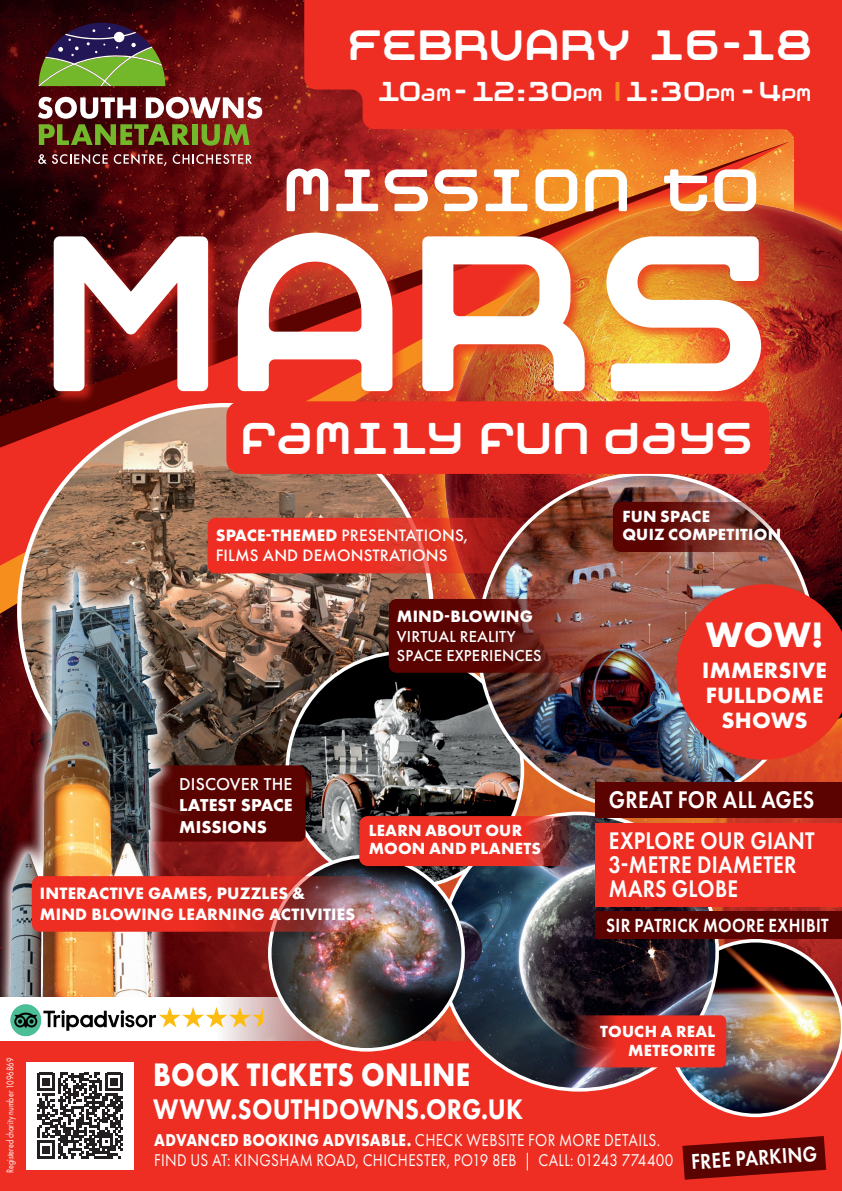
<style>
.page{position:relative;width:842px;height:1191px;background:#fff}
.page>*{position:absolute;margin:0;border:0;box-sizing:border-box;transform-origin:0 0}
.t1{font:233.2px "Moby Monospace";color:#fff}
.t2{font:63px "Moby Monospace";letter-spacing:-.14em;color:#fff}
.t3{font:47.4px "Moby Monospace";letter-spacing:-.14em;color:#fff}
.t4{font:45.2px "Moby Monospace";letter-spacing:-.14em;color:#fff}
.t5{font:700 36.6px "Futura PT";color:#fff}
.t6{font:700 33.8px "Futura PT";letter-spacing:.01em;color:#fff;scale:.86 1}
.t7{font:800 29.4px "Futura PT";letter-spacing:.01em;color:#fff;scale:.86 1}
.t8{font:29px "Moby Monospace";letter-spacing:-.175em;color:#fff}
.t9{font:600 25px/24.2px "Futura PT";letter-spacing:.01em;color:#fff;scale:.86 1}
.t10{font:700 23px/25.2px "Futura PT";letter-spacing:.01em;color:#fff;text-align:center}
.t11{font:600 22.2px "Futura PT";color:#fff;scale:.86 1}
.t12{font:600 19.8px "Futura PT";letter-spacing:.02em;color:#fff;scale:.86 1}
.t13{font:17.8px "Futura PT";letter-spacing:.025em;color:#fff;scale:.86 1}
.t14{font:700 17.8px/21.4px "Futura PT";letter-spacing:.01em;color:#fff;text-align:justify}
.t15{font:17.6px "Futura PT";letter-spacing:.025em;color:#fff;scale:.86 1}
.t16{font:700 17.2px/20.6px "Futura PT";letter-spacing:.01em;color:#fff}
.t17{font:500 17.2px/20.6px "Futura PT";letter-spacing:.01em;color:#fff}
.event_titles{font:700 16.8px/18.8px "Futura PT";letter-spacing:.01em;color:#fff}
.t18{font:500 16.4px/19.8px "Futura PT";letter-spacing:.01em;color:#fff}
.event_titles-2{font:10px "Futura PT";letter-spacing:.01em;color:#fff;scale:.8 1}
.s1{font-size:19.2px}
.s2{color:#f68e1e}
.s3{font-weight:700}
.s4{font-weight:500}
</style>
<div class="page">
<img style="left:0;top:0;width:842px;height:997px">
<svg style="left:0;top:142px;width:430px;height:437px;background:#6f1312"></svg>
<svg style="left:304px;top:0;width:538px;height:231px;background:#e43c23"></svg>
<img style="left:19px;top:405px;width:412px;height:412px;border-radius:206px">
<img style="left:287px;top:652px;width:235px;height:235px;border-radius:118px">
<div style="left:249px;top:765px;width:57px;height:76px;background:#5b0300"></div>
<img style="left:0;top:559px;width:249px;height:438px">
<img style="left:436px;top:189px;width:406px;height:568px">
<svg style="left:163px;top:997px;width:309px;height:44px"></svg>
<div style="left:0;top:1041px;width:842px;height:150px;background:#ee2e22"></div>
<img style="left:10px;top:1004px;width:146px;height:33px">
<svg style="left:159px;top:1007px;width:104px;height:20px"></svg>
<div style="left:52px;top:231px;width:722px;height:173px;background:#ee2e22;opacity:.7"></div>
<div style="left:26px;top:1062px;width:108px;height:107px;background:#fff"></div>
<svg style="left:37px;top:1072px;width:86px;height:86px"></svg>
<img style="left:441px;top:813px;width:276px;height:276px;border-radius:138px">
<img style="left:270px;top:856px;width:193px;height:193px;border-radius:97px">
<svg style="left:359px;top:816px;width:224px;height:50px;background:#d33128"></svg>
<img style="left:566px;top:939px;width:276px;height:178px">
<svg style="left:208px;top:518px;width:366px;height:55px;background:#e53023"></svg>
<img style="left:479px;top:474px;width:334px;height:335px">
<svg style="left:676px;top:584px;width:166px;height:175px;background:#db382d"></svg>
<svg style="left:682px;top:1136px;width:144px;height:43px"></svg>
<div style="left:226px;top:401px;width:544px;height:73px;background:#ee2e22;border-radius:14px"></div>
<svg style="left:389px;top:599px;width:213px;height:74px;background:#6a1913"></svg>
<svg style="left:613px;top:502px;width:198px;height:50px;background:#70201b"></svg>
<img style="left:32px;top:876px;width:366px;height:55px;border-radius:8px">
<div style="left:595px;top:823px;width:247px;height:83px;background:#ee2e22"></div>
<div style="left:595px;top:911px;width:247px;height:28px;background:#5b0300"></div>
<div style="left:595px;top:782px;width:247px;height:35px;background:#5b0300"></div>
<svg style="left:38px;top:154px;width:70px;height:10px"></svg>
<svg style="left:114px;top:154px;width:53px;height:12px"></svg>
<svg style="left:173px;top:154px;width:79px;height:10px"></svg>
<svg style="left:39px;top:23px;width:126px;height:63px;background:#59633f"></svg>
<svg style="left:38px;top:97px;width:224px;height:49px"></svg>
<p class="t4" style="left:343px;top:8px;width:474px">FEBRUARY 16-18</p>
<p class="t8" style="left:376px;top:68px;width:438px">10<span class="s1">AM</span>-12:30<span class="s1">PM</span> <span class="s2">|</span>1:30<span class="s1">PM</span>-4<span class="s1">PM</span></p>
<p class="t2" style="left:278px;top:140px;width:488px">MISSION TO</p>
<p class="t1" style="left:22px;top:127px;width:771px">MARS</p>
<p class="t3" style="left:236px;top:400px;width:522px">FAMILY FUN DAYS</p>
<p class="t17" style="left:216px;top:525px;width:254px"><span class="s3">SPACE-THEMED</span> PRESENTATIONS,<br>FILMS AND DEMONSTRATIONS</p>
<p class="t16" style="left:397px;top:605px;width:138px">MIND-BLOWING</p>
<p class="t18" style="left:397px;top:626px;width:146px">VIRTUAL REALITY<br>SPACE EXPERIENCES</p>
<p class="t14" style="left:179px;top:773px;width:115px"><span class="s4">DISCOVER THE </span>LATEST SPACE MISSIONS</p>
<p class="t16" style="left:40px;top:882px;width:317px">INTERACTIVE GAMES, PUZZLES &amp;<br>MIND BLOWING LEARNING ACTIVITIES</p>
<p class="event_titles" style="left:369px;top:820px;width:174px">LEARN ABOUT OUR<br>MOON AND PLANETS</p>
<p class="event_titles" style="left:622px;top:506px;width:160px">FUN SPACE<br>QUIZ COMPETITION</p>
<p class="t5" style="left:706px;top:611px;width:119px">WOW!</p>
<p class="t10" style="left:702px;top:657px;width:126px">IMMERSIVE<br>FULLDOME<br>SHOWS</p>
<p class="t9" style="left:609px;top:787px;width:240px">GREAT FOR ALL AGES</p>
<p class="t9" style="left:609px;top:828px;width:241px">EXPLORE OUR GIANT<br>3-METRE DIAMETER<br>MARS GLOBE</p>
<p class="t12" style="left:606px;top:913px;width:260px">SIR PATRICK MOORE EXHIBIT</p>
<p class="event_titles-2" style="left:4px;top:1173px;width:146px;rotate:-90deg">Registered charity number 1096869</p>
<p class="t6" style="left:153px;top:1053px;width:370px">BOOK TICKETS ONLINE</p>
<p class="t7" style="left:153px;top:1090px;width:432px">WWW.SOUTHDOWNS.ORG.UK</p>
<p class="event_titles" style="left:600px;top:1021px;width:117px;text-align:right">TOUCH A REAL<br>METEORITE</p>
<p class="t13" style="left:154px;top:1129px;width:590px"><span class="s3">ADVANCED BOOKING ADVISABLE.</span> CHECK WEBSITE FOR MORE DETAILS.</p>
<p class="t15" style="left:154px;top:1149px;width:605px">FIND US AT: KINGSHAM ROAD, CHICHESTER, PO19 8EB | CALL: 01243 774400</p>
<p class="t11" style="left:690px;top:1148px;width:148px;rotate:-4deg">FREE PARKING</p>
</div>
